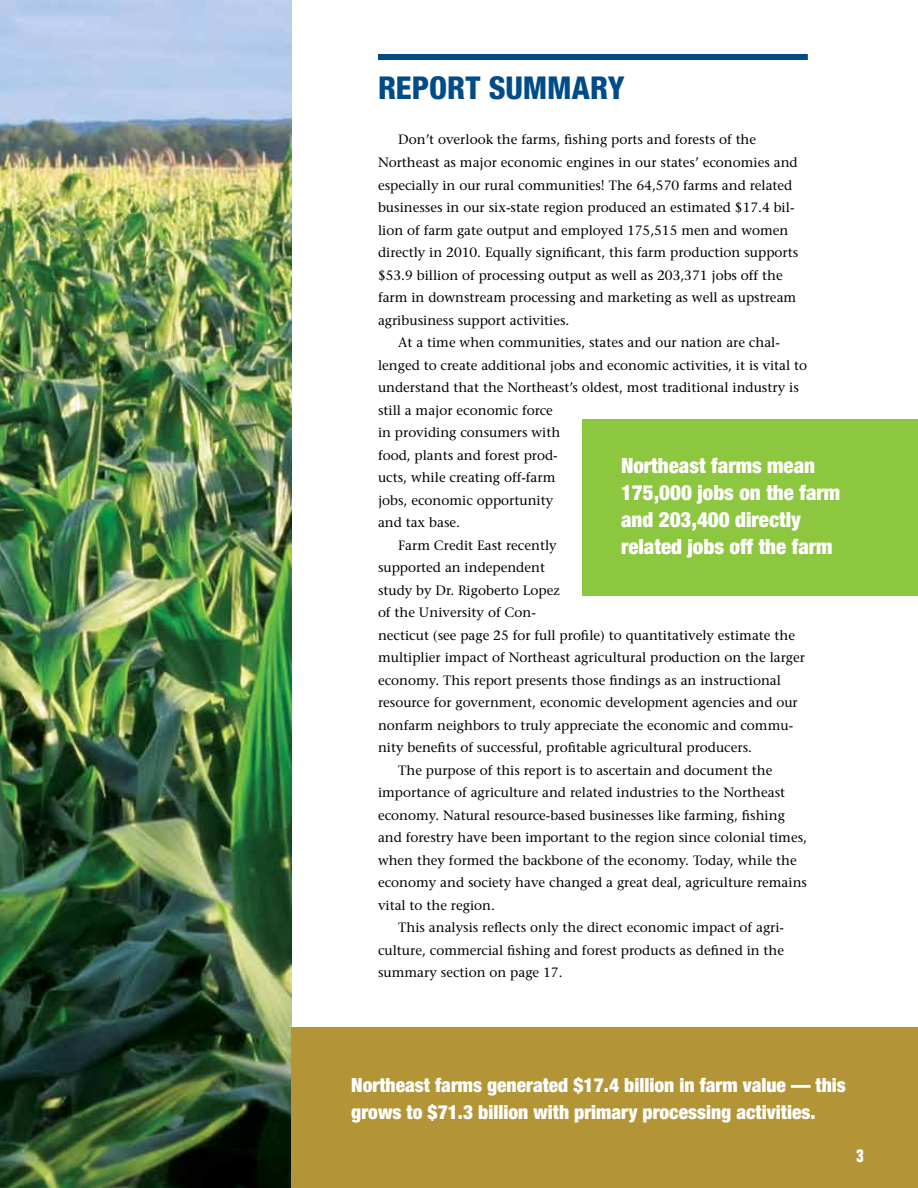
<style>
.page{position:relative;width:918px;height:1188px;background:#fff}
.page>*{position:absolute;margin:0;border:0;box-sizing:border-box;transform-origin:0 0}
.t1{font:800 condensed 31.5px "Helvetica Neue";letter-spacing:-.005em;color:#004b88}
.t2{font:900 condensed 21px/27px "Helvetica Neue";color:#fff}
.t3{font:900 condensed 19.5px/27px "Helvetica Neue";color:#fff}
.t4{font:700 condensed 18px "Folio";color:#fff}
.t5{font:13.5px/22.5px "Stone Serif";color:#000}
</style>
<div class="page">
<img style="left:0;top:0;width:292px;height:1188px">
<div style="left:582px;top:419px;width:336px;height:176px;background:#8dc63f"></div>
<div style="left:292px;top:1027px;width:626px;height:161px;background:#b39437"></div>
<div style="left:378px;top:54px;width:430px;height:6px;background:#004b88"></div>
<h1 class="t1" style="left:378px;top:69px;width:248px">REPORT SUMMAR Y</h1>
<p class="t5" style="left:378px;top:129px;width:422px;text-indent:20px">Don’t overlook the farms, fishing ports and forests of the Northeast as major economic engines in our states’ economies and especially in our rural communities! The 64,570 farms and related businesses in our six-state region produced an estimated $17.4 bil&shy;lion of farm gate output and employed 175,515 men and women directly in 2010. Equally significant, this farm production supports $53.9 billion of processing output as well as 203,371 jobs off the farm in downstream processing and marketing as well as upstream agribusiness support activities.</p>
<p class="t5" style="left:398px;top:331px;width:383px">At a time when communities, states and our nation are chal-</p>
<p class="t5" style="left:378px;top:354px;width:431px">lenged to create additional jobs and economic activities, it is vital to</p>
<p class="t5" style="left:378px;top:376px;width:422px">understand that the Northeast’s oldest, most traditional industry is</p>
<p class="t5" style="left:378px;top:399px;width:176px">still a major economic force</p>
<p class="t5" style="left:378px;top:421px;width:184px">in providing consumers with</p>
<p class="t5" style="left:378px;top:444px;width:181px">food, plants and forest prod-</p>
<p class="t5" style="left:378px;top:466px;width:179px">ucts, while creating off-farm</p>
<p class="t5" style="left:378px;top:489px;width:177px">jobs, economic opportunity</p>
<p class="t5" style="left:378px;top:511px;width:84px">and tax base.</p>
<p class="t5" style="left:398px;top:534px;width:160px">Farm Credit East recently</p>
<p class="t5" style="left:378px;top:556px;width:169px">supported an independent</p>
<p class="t5" style="left:378px;top:579px;width:183px">study by Dr. Rigoberto Lopez</p>
<p class="t5" style="left:378px;top:601px;width:159px">of the University of Con-</p>
<p class="t5" style="left:378px;top:624px;width:419px">necticut (see page 25 for full profile) to quantitatively estimate the</p>
<p class="t5" style="left:378px;top:646px;width:429px">multiplier impact of Northeast agricultural production on the larger</p>
<p class="t5" style="left:378px;top:669px;width:405px">economy. This report presents those findings as an instructional</p>
<p class="t5" style="left:378px;top:691px;width:421px">resource for government, economic development agencies and our</p>
<p class="t5" style="left:378px;top:714px;width:417px">nonfarm neighbors to truly appreciate the economic and commu-</p>
<p class="t5" style="left:378px;top:736px;width:376px">nity benefits of successful, profitable agricultural producers.</p>
<p class="t5" style="left:398px;top:759px;width:376px">The purpose of this report is to ascertain and document the</p>
<p class="t5" style="left:378px;top:781px;width:409px">importance of agriculture and related industries to the Northeast</p>
<p class="t5" style="left:378px;top:804px;width:408px">economy. Natural resource-based businesses like farming, fishing</p>
<p class="t5" style="left:378px;top:826px;width:431px">and forestry have been important to the region since colonial times,</p>
<p class="t5" style="left:378px;top:849px;width:420px">when they formed the backbone of the economy. Today, while the</p>
<p class="t5" style="left:378px;top:871px;width:431px">economy and society have changed a great deal, agriculture remains</p>
<p class="t5" style="left:378px;top:894px;width:118px">vital to the region.</p>
<p class="t5" style="left:398px;top:916px;width:387px">This analysis reflects only the direct economic impact of agri-</p>
<p class="t5" style="left:378px;top:939px;width:408px">culture, commercial fishing and forest products as defined in the</p>
<p class="t5" style="left:378px;top:961px;width:186px">summary section on page 17.</p>
<h2 class="t2" style="left:621px;top:451px;width:221px">Northeast farms mean<br>175,000 jobs on the farm and 203,400 directly related jobs off the farm</h2>
<h3 class="t3" style="left:351px;top:1071px;width:496px">Northeast farms generated $17.4 billion in farm value — this grows to $71.3 billion with primary processing activities.</h3>
<h3 class="t4" style="left:856px;top:1145px;width:9px">3</h3>
</div>
